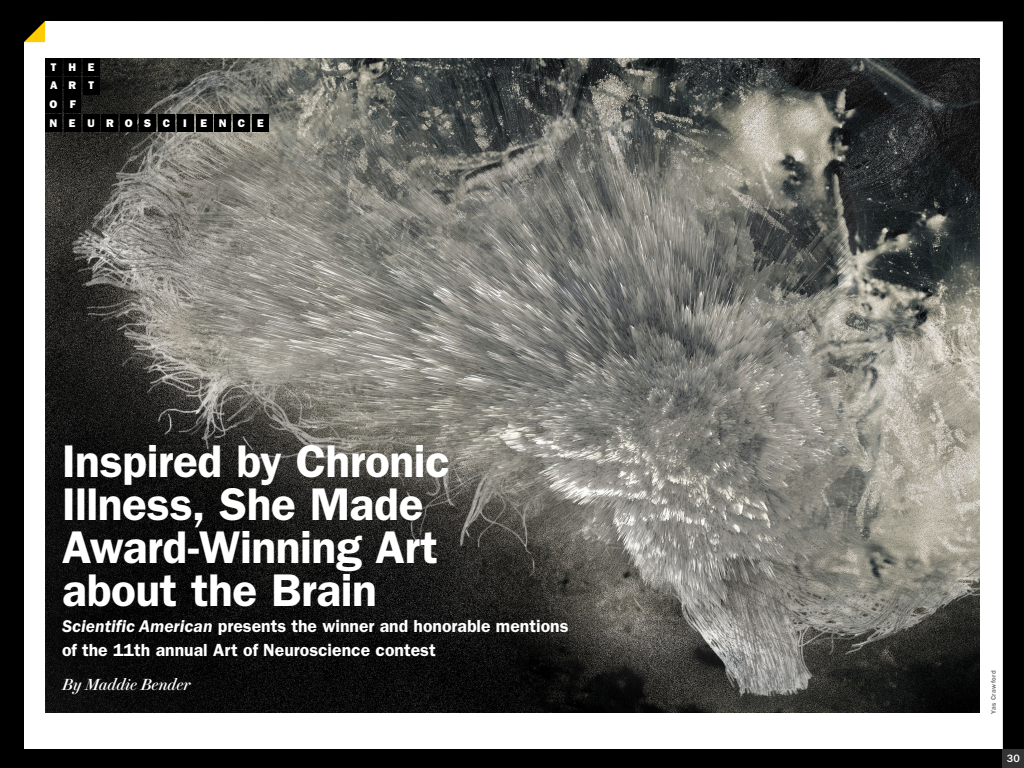
<style>
.page{position:relative;width:1024px;height:768px;background:#000}
.page>*{position:absolute;margin:0;border:0;box-sizing:border-box;transform-origin:0 0}
.t1{font:600 46px/43px "ITC Franklin Gothic Std";letter-spacing:-.01em;color:#fff}
.t2{font:600 17.6px/24px "ITC Franklin Gothic Std";color:#fff}
.t3{font:16px "Brunel Deck Italic No 2";color:#fff}
.t4{font:11.2px/18.8px "ITC Franklin Gothic Std Hvy";letter-spacing:1.025em;color:#fff}
.t5{font:500 11px "ITC Franklin Gothic Std";color:#fff}
.t6{font:500 7px "ITC Franklin Gothic Std";letter-spacing:.06em;color:#666}
.s1{font-style:italic}
</style>
<div class="page">
<div style="left:24px;top:21px;width:979px;height:728px;background:#fff"></div>
<svg style="left:24px;top:21px;width:22px;height:22px"></svg>
<div style="left:1003px;top:749px;width:21px;height:19px;background:#333"></div>
<img style="left:45px;top:58px;width:934px;height:655px">
<div style="left:45px;top:96px;width:17px;height:17px;background:#000"></div>
<div style="left:64px;top:96px;width:17px;height:17px;background:#000"></div>
<div style="left:45px;top:58px;width:17px;height:17px;background:#000"></div>
<div style="left:64px;top:58px;width:17px;height:17px;background:#000"></div>
<div style="left:83px;top:58px;width:17px;height:17px;background:#000"></div>
<div style="left:45px;top:77px;width:17px;height:17px;background:#000"></div>
<div style="left:64px;top:77px;width:17px;height:17px;background:#000"></div>
<div style="left:83px;top:77px;width:17px;height:17px;background:#000"></div>
<div style="left:120px;top:115px;width:17px;height:17px;background:#000"></div>
<div style="left:45px;top:115px;width:17px;height:17px;background:#000"></div>
<div style="left:64px;top:115px;width:17px;height:17px;background:#000"></div>
<div style="left:102px;top:115px;width:16px;height:17px;background:#000"></div>
<div style="left:83px;top:115px;width:17px;height:17px;background:#000"></div>
<div style="left:139px;top:115px;width:17px;height:17px;background:#000"></div>
<div style="left:158px;top:115px;width:17px;height:17px;background:#000"></div>
<div style="left:177px;top:115px;width:17px;height:17px;background:#000"></div>
<div style="left:196px;top:115px;width:16px;height:17px;background:#000"></div>
<div style="left:214px;top:115px;width:17px;height:17px;background:#000"></div>
<div style="left:233px;top:115px;width:17px;height:17px;background:#000"></div>
<div style="left:252px;top:115px;width:17px;height:17px;background:#000"></div>
<p class="t4" style="left:50px;top:57px;width:46px">THE<br>ART</p>
<p class="t4" style="left:49px;top:114px;width:216px">NEUROSC I ENCE</p>
<p class="t4" style="left:50px;top:95px;width:28px">O F</p>
<h1 class="t1" style="left:62px;top:439px;width:389px">Inspired by Chronic<br>Illness, She Made<br>Award-Winning Art about the Brain</h1>
<p class="t2" style="left:62px;top:614px;width:508px"><span class="s1">Scientific American</span> presents the winner and honorable mentions of the 11th annual Art of Neuroscience contest</p>
<p class="t3" style="left:62px;top:676px;width:130px">By Maddie Bender</p>
<p class="t6" style="left:990px;top:714px;width:45px;rotate:-90deg">Yas Crawford</p>
<p class="t5" style="left:1007px;top:752px;width:14px">30</p>
</div>
